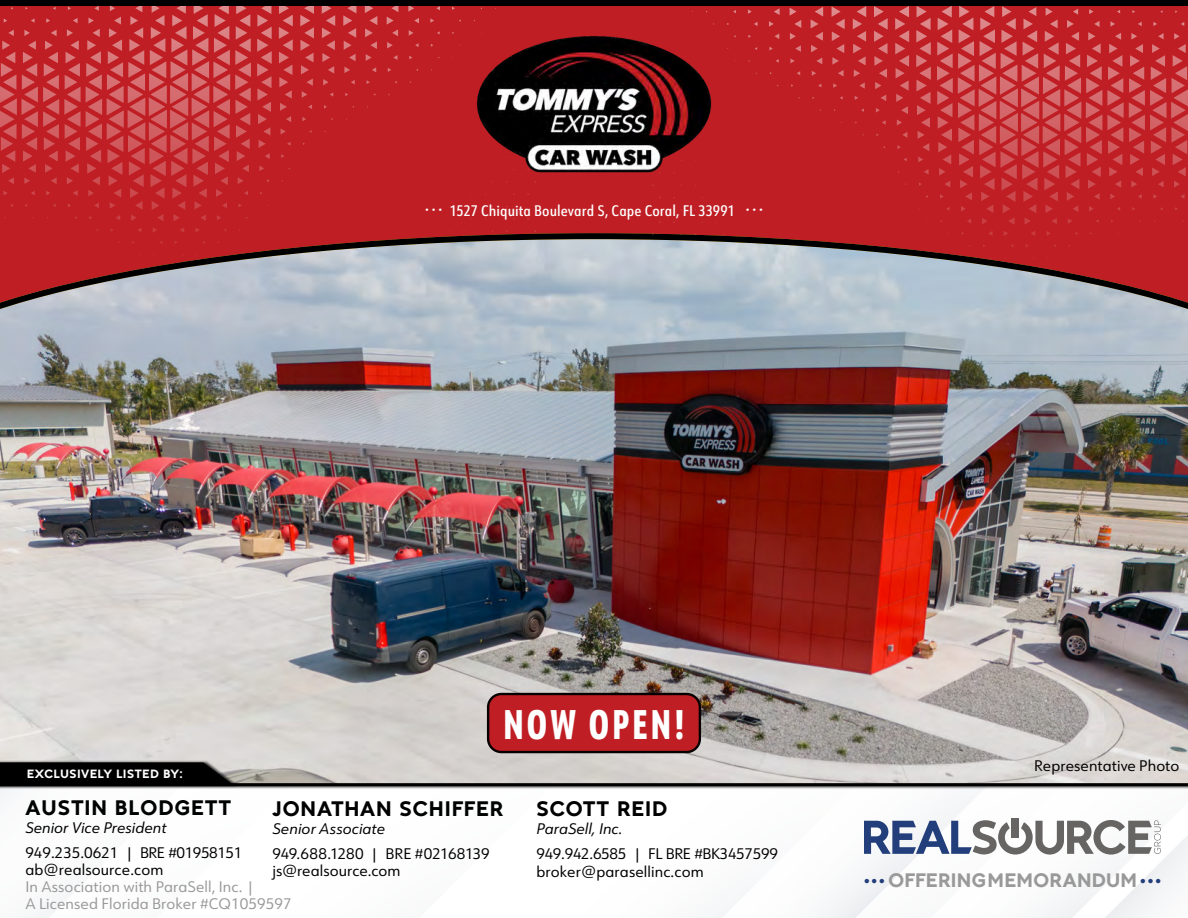
<style>
.page{position:relative;width:1188px;height:918px;background:#fff}
.page>*{position:absolute;margin:0;border:0;box-sizing:border-box;transform-origin:0 0}
.t1{font:800 40.5px "URW Form Cond";letter-spacing:.085em;color:#fff;scale:.8 1}
.t2{font:900 21px "Kontora";letter-spacing:.065em;color:#000101}
.t3{font:900 19.5px "Kontora";letter-spacing:.035em;color:#999}
.t4{font:15px/17.4px "URW Form";color:#000}
.t5{font:15px/17.4px "URW Form";letter-spacing:.005em;color:#999}
.t6{font:15px/18px "URW Form";letter-spacing:-.02em;color:#000}
.t7{font:italic 15px "URW Form";color:#000}
.t8{font:500 15px "URW Form Cond";color:#fff}
.t9{font:900 12px "Kontora";letter-spacing:.06em;color:#fff}
.s1{font-family:"Kontora";font-weight:300;font-size:21px}
.s2{color:#223e7b}
</style>
<div class="page">
<img style="left:0;top:6px;width:1188px;height:777px">
<svg style="left:367px;top:80px;width:3px;height:4px"></svg>
<svg style="left:351px;top:80px;width:4px;height:4px"></svg>
<svg style="left:388px;top:68px;width:3px;height:4px"></svg>
<svg style="left:372px;top:67px;width:4px;height:5px"></svg>
<svg style="left:344px;top:67px;width:6px;height:6px"></svg>
<svg style="left:330px;top:92px;width:3px;height:5px"></svg>
<svg style="left:324px;top:105px;width:3px;height:4px"></svg>
<svg style="left:393px;top:55px;width:5px;height:5px"></svg>
<svg style="left:308px;top:105px;width:4px;height:4px"></svg>
<svg style="left:302px;top:117px;width:4px;height:4px"></svg>
<svg style="left:415px;top:43px;width:4px;height:4px"></svg>
<svg style="left:387px;top:42px;width:6px;height:6px"></svg>
<svg style="left:281px;top:128px;width:5px;height:6px"></svg>
<svg style="left:287px;top:142px;width:4px;height:4px"></svg>
<svg style="left:409px;top:30px;width:5px;height:6px"></svg>
<svg style="left:281px;top:154px;width:3px;height:4px"></svg>
<svg style="left:430px;top:18px;width:4px;height:5px"></svg>
<svg style="left:414px;top:18px;width:5px;height:5px"></svg>
<svg style="left:436px;top:6px;width:4px;height:4px"></svg>
<svg style="left:408px;top:6px;width:6px;height:6px"></svg>
<svg style="left:259px;top:166px;width:5px;height:5px"></svg>
<svg style="left:386px;top:6px;width:12px;height:30px"></svg>
<svg style="left:365px;top:6px;width:13px;height:55px"></svg>
<svg style="left:343px;top:6px;width:13px;height:55px"></svg>
<svg style="left:322px;top:6px;width:13px;height:79px"></svg>
<svg style="left:300px;top:6px;width:14px;height:92px"></svg>
<svg style="left:279px;top:6px;width:14px;height:116px;background:#c6383c"></svg>
<svg style="left:257px;top:6px;width:15px;height:153px;background:#c6383d"></svg>
<svg style="left:195px;top:227px;width:5px;height:6px"></svg>
<svg style="left:180px;top:227px;width:4px;height:6px"></svg>
<svg style="left:153px;top:227px;width:4px;height:6px"></svg>
<svg style="left:137px;top:228px;width:4px;height:4px"></svg>
<svg style="left:111px;top:228px;width:3px;height:4px"></svg>
<svg style="left:0;top:6px;width:251px;height:215px;background:#c43338"></svg>
<svg style="left:506px;top:303px;width:3px;height:4px"></svg>
<svg style="left:533px;top:303px;width:3px;height:4px"></svg>
<svg style="left:833px;top:83px;width:4px;height:5px"></svg>
<svg style="left:840px;top:96px;width:3px;height:4px"></svg>
<svg style="left:797px;top:71px;width:3px;height:4px"></svg>
<svg style="left:812px;top:71px;width:4px;height:5px"></svg>
<svg style="left:855px;top:96px;width:3px;height:4px"></svg>
<svg style="left:861px;top:108px;width:3px;height:4px"></svg>
<svg style="left:776px;top:59px;width:3px;height:4px"></svg>
<svg style="left:790px;top:58px;width:5px;height:5px"></svg>
<svg style="left:876px;top:108px;width:4px;height:5px"></svg>
<svg style="left:882px;top:120px;width:4px;height:5px"></svg>
<svg style="left:769px;top:47px;width:4px;height:4px"></svg>
<svg style="left:881px;top:95px;width:5px;height:6px"></svg>
<svg style="left:902px;top:132px;width:5px;height:6px"></svg>
<svg style="left:897px;top:145px;width:4px;height:4px"></svg>
<svg style="left:774px;top:34px;width:5px;height:5px"></svg>
<svg style="left:754px;top:22px;width:4px;height:4px"></svg>
<svg style="left:769px;top:21px;width:5px;height:6px"></svg>
<svg style="left:918px;top:157px;width:5px;height:5px"></svg>
<svg style="left:748px;top:9px;width:4px;height:5px"></svg>
<svg style="left:774px;top:8px;width:6px;height:7px"></svg>
<svg style="left:924px;top:169px;width:5px;height:6px"></svg>
<svg style="left:919px;top:182px;width:3px;height:4px"></svg>
<svg style="left:790px;top:6px;width:12px;height:46px"></svg>
<svg style="left:810px;top:6px;width:13px;height:58px"></svg>
<svg style="left:832px;top:6px;width:13px;height:71px"></svg>
<svg style="left:853px;top:6px;width:13px;height:83px"></svg>
<svg style="left:874px;top:6px;width:14px;height:83px"></svg>
<svg style="left:895px;top:6px;width:14px;height:120px;background:#c6383c"></svg>
<svg style="left:916px;top:6px;width:15px;height:145px;background:#c63a3e"></svg>
<svg style="left:988px;top:231px;width:5px;height:5px"></svg>
<svg style="left:1004px;top:231px;width:4px;height:5px"></svg>
<svg style="left:1010px;top:244px;width:3px;height:4px"></svg>
<svg style="left:1031px;top:231px;width:4px;height:5px"></svg>
<svg style="left:1047px;top:231px;width:4px;height:5px"></svg>
<svg style="left:937px;top:6px;width:251px;height:219px;background:#c43338"></svg>
<svg style="left:658px;top:294px;width:3px;height:4px"></svg>
<div style="left:0;top:760px;width:238px;height:27px;background:#000;opacity:.75"></div>
<svg style="left:0;top:762px;width:234px;height:21px;background:#0e0e0e"></svg>
<svg style="left:0;top:783px;width:1188px;height:135px"></svg>
<div style="left:1012px;top:818px;width:7px;height:19px;background:#676464"></div>
<svg style="left:864px;top:820px;width:297px;height:35px"></svg>
<div style="left:0;top:0;width:1188px;height:6px;background:#000"></div>
<img style="left:476px;top:35px;width:237px;height:138px">
<p class="t8" style="left:425px;top:201px;width:339px"><span class="s1">• • •</span> 1527 Chiquita Boulevard S, Cape Coral, FL 33991 <span class="s1">• • •</span></p>
<p class="t9" style="left:27px;top:765px;width:157px">EXCLUSIVELY LISTED BY:</p>
<h1 class="t1" style="left:503px;top:696px;width:229px">NOW OPEN!</h1>
<h2 class="t2" style="left:25px;top:793px;width:207px">AUSTIN BLODGETT</h2>
<p class="t7" style="left:25px;top:818px;width:143px">Senior Vice President</p>
<p class="t4" style="left:25px;top:843px;width:219px">949.235.0621 | BRE #01958151 ab@realsource.com</p>
<p class="t5" style="left:25px;top:877px;width:268px">In Association with ParaSell, Inc. |<br>A Licensed Florida Broker #CQ1059597</p>
<h2 class="t2" style="left:272px;top:794px;width:232px">JONATHAN SCHIFFER</h2>
<p class="t7" style="left:272px;top:819px;width:114px">Senior Associate</p>
<p class="t4" style="left:272px;top:844px;width:219px">949.688.1280 | BRE #02168139 js@realsource.com</p>
<h2 class="t2" style="left:536px;top:794px;width:132px">SCOTT REID</h2>
<p class="t7" style="left:536px;top:819px;width:88px">ParaSell, Inc.</p>
<p class="t6" style="left:536px;top:844px;width:243px">949.942.6585 | FL BRE #BK3457599 broker@parasellinc.com</p>
<p class="t4" style="left:1034px;top:756px;width:147px">Representative Photo</p>
<h3 class="t3" style="left:864px;top:866px;width:299px"><span class="s2">• • •</span> OFFERING MEMORANDUM <span class="s2">• • •</span></h3>
</div>
